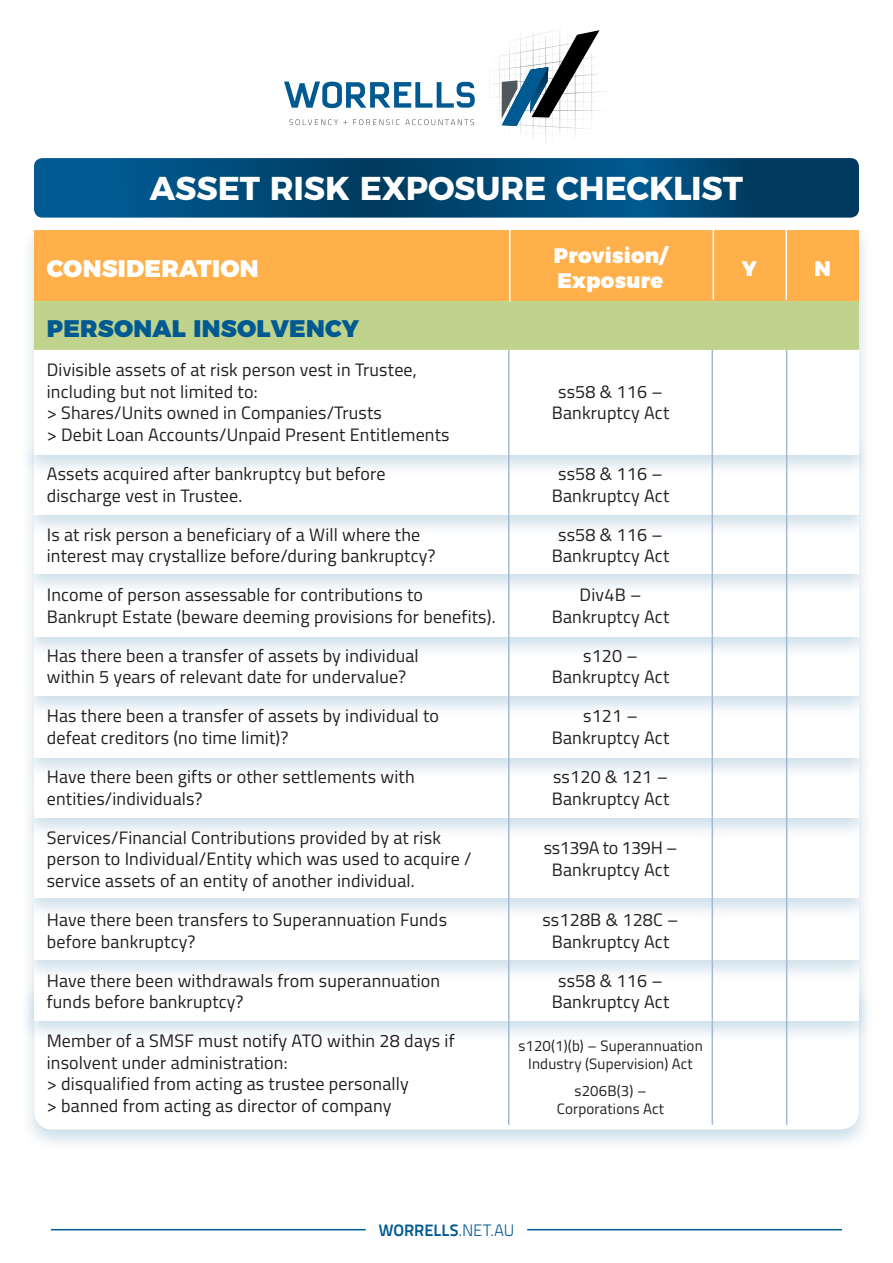
<style>
.page{position:relative;width:893px;height:1263px;background:#fff}
.page>*{position:absolute;margin:0;border:0;box-sizing:border-box;transform-origin:0 0}
.t1{font:700 33px "Montserrat";letter-spacing:-.01em;color:#fff}
.t2{font:900 24px "Montserrat";letter-spacing:.01em;color:#005a91}
.t3{font:900 24px "Montserrat";letter-spacing:.01em;color:#fff}
.t4{font:900 21px/25.2px "Montserrat";letter-spacing:.01em;color:#fff}
.Para{font:18px/21.6px "Titillium";letter-spacing:.01em;color:#231f20;text-align:center}
.Para-2{font:18px "Titillium";letter-spacing:-.02em;color:#231f20}
.t5{font:16.5px "Titillium Text 22 L 800 wt";letter-spacing:-.005em;color:#005a91}
.Para-3{font:15px/18px "Titillium";letter-spacing:.01em;color:#231f20;text-align:center}
.s1{font-family:"Titillium Text 22 L 250 wt"}
</style>
<div class="page">
<div style="left:20px;top:975px;width:853px;height:177px;background:#005a91;opacity:.2"></div>
<div style="left:34px;top:980px;width:825px;height:149px;background:#fff;border-radius:18px"></div>
<div style="left:20px;top:954px;width:853px;height:89px;background:#005a91;opacity:.2"></div>
<div style="left:34px;top:960px;width:825px;height:61px;background:#fff"></div>
<div style="left:20px;top:892px;width:853px;height:90px;background:#005a91;opacity:.2"></div>
<div style="left:34px;top:898px;width:825px;height:62px;background:#fff"></div>
<div style="left:20px;top:809px;width:853px;height:112px;background:#005a91;opacity:.2"></div>
<div style="left:34px;top:814px;width:825px;height:84px;background:#fff"></div>
<div style="left:20px;top:749px;width:853px;height:91px;background:#005a91;opacity:.2"></div>
<div style="left:34px;top:755px;width:825px;height:62px;background:#fff"></div>
<div style="left:20px;top:690px;width:853px;height:90px;background:#005a91;opacity:.2"></div>
<div style="left:34px;top:696px;width:825px;height:62px;background:#fff"></div>
<div style="left:20px;top:631px;width:853px;height:88px;background:#005a91;opacity:.2"></div>
<div style="left:34px;top:636px;width:825px;height:60px;background:#fff"></div>
<div style="left:20px;top:568px;width:853px;height:91px;background:#005a91;opacity:.2"></div>
<div style="left:34px;top:574px;width:825px;height:62px;background:#fff"></div>
<div style="left:20px;top:509px;width:853px;height:88px;background:#005a91;opacity:.2"></div>
<div style="left:34px;top:515px;width:825px;height:59px;background:#fff"></div>
<div style="left:20px;top:440px;width:853px;height:97px;background:#005a91;opacity:.2"></div>
<div style="left:34px;top:446px;width:825px;height:69px;background:#fff"></div>
<div style="left:20px;top:224px;width:853px;height:253px;background:#005a91;opacity:.2"></div>
<div style="left:34px;top:230px;width:825px;height:225px;background:#fff"></div>
<svg style="left:284px;top:29px;width:321px;height:114px"></svg>
<svg style="left:34px;top:158px;width:825px;height:60px;background:#024b77"></svg>
<hr style="left:51px;top:1229px;width:315px;height:1px;background:#005a91">
<hr style="left:527px;top:1229px;width:315px;height:1px;background:#005a91">
<div style="left:34px;top:230px;width:825px;height:71px;background:#ffb04b"></div>
<div style="left:34px;top:301px;width:825px;height:49px;background:#bfd38c"></div>
<hr style="left:508px;top:350px;width:1px;height:104px;background:#a4b8d5">
<hr style="left:508px;top:454px;width:1px;height:60px;background:#a4b8d5">
<hr style="left:508px;top:514px;width:1px;height:61px;background:#a4b8d5">
<hr style="left:508px;top:575px;width:1px;height:60px;background:#a4b8d5">
<hr style="left:508px;top:635px;width:1px;height:61px;background:#a4b8d5">
<hr style="left:508px;top:696px;width:1px;height:61px;background:#a4b8d5">
<hr style="left:508px;top:757px;width:1px;height:60px;background:#a4b8d5">
<hr style="left:508px;top:817px;width:1px;height:83px;background:#a4b8d5">
<hr style="left:508px;top:900px;width:1px;height:60px;background:#a4b8d5">
<hr style="left:508px;top:960px;width:1px;height:61px;background:#a4b8d5">
<hr style="left:508px;top:1021px;width:1px;height:104px;background:#a4b8d5">
<hr style="left:712px;top:350px;width:1px;height:104px;background:#a4b8d5">
<hr style="left:786px;top:350px;width:1px;height:104px;background:#a4b8d5">
<hr style="left:712px;top:454px;width:1px;height:60px;background:#a4b8d5">
<hr style="left:786px;top:454px;width:1px;height:60px;background:#a4b8d5">
<hr style="left:712px;top:514px;width:1px;height:61px;background:#a4b8d5">
<hr style="left:786px;top:514px;width:1px;height:61px;background:#a4b8d5">
<hr style="left:712px;top:575px;width:1px;height:60px;background:#a4b8d5">
<hr style="left:786px;top:575px;width:1px;height:60px;background:#a4b8d5">
<hr style="left:712px;top:635px;width:1px;height:61px;background:#a4b8d5">
<hr style="left:786px;top:635px;width:1px;height:61px;background:#a4b8d5">
<hr style="left:712px;top:696px;width:1px;height:61px;background:#a4b8d5">
<hr style="left:786px;top:696px;width:1px;height:61px;background:#a4b8d5">
<hr style="left:712px;top:757px;width:1px;height:60px;background:#a4b8d5">
<hr style="left:786px;top:757px;width:1px;height:60px;background:#a4b8d5">
<hr style="left:712px;top:817px;width:1px;height:83px;background:#a4b8d5">
<hr style="left:786px;top:817px;width:1px;height:83px;background:#a4b8d5">
<hr style="left:712px;top:900px;width:1px;height:60px;background:#a4b8d5">
<hr style="left:786px;top:900px;width:1px;height:60px;background:#a4b8d5">
<hr style="left:712px;top:960px;width:1px;height:61px;background:#a4b8d5">
<hr style="left:786px;top:960px;width:1px;height:61px;background:#a4b8d5">
<hr style="left:712px;top:1021px;width:1px;height:104px;background:#a4b8d5">
<hr style="left:786px;top:1021px;width:1px;height:104px;background:#a4b8d5">
<hr style="left:509px;top:228px;width:1px;height:73px;background:#fff">
<hr style="left:713px;top:227px;width:1px;height:73px;background:#fff">
<hr style="left:785px;top:227px;width:2px;height:73px;background:#fff">
<p class="t1" style="left:150px;top:161px;width:595px">ASSET RISK EXPOSURE CHECKLIST</p>
<p class="t3" style="left:47px;top:248px;width:213px">CONSIDERATION</p>
<p class="t2" style="left:47px;top:308px;width:314px">PERSONAL INSOLVENCY</p>
<p class="Para" style="left:47px;top:358px;width:372px">Divisible assets of at risk person vest in Trustee,</p>
<p class="Para" style="left:47px;top:380px;width:212px">including but not limited to:</p>
<p class="Para" style="left:47px;top:401px;width:337px">&gt; Shares/Units owned in Companies/Trusts</p>
<p class="Para" style="left:47px;top:423px;width:404px">&gt; Debit Loan Accounts/Unpaid Present Entitlements</p>
<p class="Para" style="left:47px;top:462px;width:340px">Assets acquired after bankruptcy but before</p>
<p class="Para" style="left:47px;top:484px;width:197px">discharge vest in Trustee.</p>
<p class="Para" style="left:47px;top:523px;width:375px">Is at risk person a beneficiary of a Will where the</p>
<p class="Para" style="left:47px;top:544px;width:390px">interest may crystallize before/during bankruptcy?</p>
<p class="t4" style="left:554px;top:241px;width:115px">Provision/<br>Exposure</p>
<p class="Para" style="left:552px;top:380px;width:119px">ss58 &amp; 116 –<br>Bankruptcy Act</p>
<p class="Para" style="left:552px;top:462px;width:119px">ss58 &amp; 116 –<br>Bankruptcy Act</p>
<p class="Para" style="left:552px;top:523px;width:119px">ss58 &amp; 116 –<br>Bankruptcy Act</p>
<p class="Para" style="left:47px;top:583px;width:450px;text-align:left">Income of person assessable for contributions to<br>Bankrupt Estate (beware deeming provisions for benefits).</p>
<p class="Para" style="left:580px;top:583px;width:63px">Div4B –</p>
<p class="Para" style="left:552px;top:605px;width:119px">Bankruptcy Act</p>
<p class="Para" style="left:47px;top:644px;width:373px">Has there been a transfer of assets by individual</p>
<p class="Para" style="left:47px;top:665px;width:361px">within 5 years of relevant date for undervalue?</p>
<p class="Para" style="left:583px;top:644px;width:56px">s120 –</p>
<p class="Para" style="left:552px;top:665px;width:119px">Bankruptcy Act</p>
<p class="Para" style="left:47px;top:704px;width:394px">Has there been a transfer of assets by individual to</p>
<p class="Para" style="left:47px;top:726px;width:243px">defeat creditors (no time limit)?</p>
<p class="Para" style="left:583px;top:704px;width:56px">s121 –</p>
<p class="Para" style="left:552px;top:726px;width:119px">Bankruptcy Act</p>
<p class="Para" style="left:47px;top:765px;width:369px">Have there been gifts or other settlements with</p>
<p class="Para" style="left:47px;top:787px;width:157px">entities/individuals?</p>
<p class="Para" style="left:553px;top:765px;width:117px">ss120 &amp; 121 –</p>
<p class="Para" style="left:552px;top:787px;width:119px">Bankruptcy Act</p>
<p class="Para" style="left:47px;top:826px;width:426px;text-align:left">Services/Financial Contributions provided by at risk person to Individual/Entity which was used to acquire / service assets of an entity of another individual.</p>
<p class="Para-2" style="left:544px;top:835px;width:135px">ss139A to 139H –</p>
<p class="Para" style="left:552px;top:858px;width:119px">Bankruptcy Act</p>
<p class="Para" style="left:47px;top:908px;width:402px;text-align:left">Have there been transfers to Superannuation Funds before bankruptcy?</p>
<p class="Para" style="left:542px;top:908px;width:138px">ss128B &amp; 128C –</p>
<p class="Para" style="left:552px;top:929px;width:119px">Bankruptcy Act</p>
<p class="Para" style="left:47px;top:968px;width:395px">Have there been withdrawals from superannuation</p>
<p class="Para" style="left:47px;top:990px;width:198px">funds before bankruptcy?</p>
<p class="Para" style="left:47px;top:1029px;width:409px;text-align:left">Member of a SMSF must notify ATO within 28 days if insolvent under administration:</p>
<p class="Para" style="left:47px;top:1072px;width:364px">&gt; disqualified from acting as trustee personally</p>
<p class="Para" style="left:47px;top:1094px;width:346px">&gt; banned from acting as director of company</p>
<p class="Para" style="left:552px;top:968px;width:119px">ss58 &amp; 116 –<br>Bankruptcy Act</p>
<p class="Para-3" style="left:518px;top:1036px;width:186px">s120(1)(b) – Superannuation<br>Industry (Supervision) Act</p>
<p class="Para-3" style="left:575px;top:1081px;width:73px">s206B(3) –</p>
<p class="Para-3" style="left:557px;top:1099px;width:109px">Corporations Act</p>
<p class="t4" style="left:742px;top:254px;width:17px">Y</p>
<p class="t4" style="left:815px;top:254px;width:18px">N</p>
<p class="t5" style="left:378px;top:1217px;width:138px">WORRELLS<span class="s1">.NET.AU</span></p>
</div>
